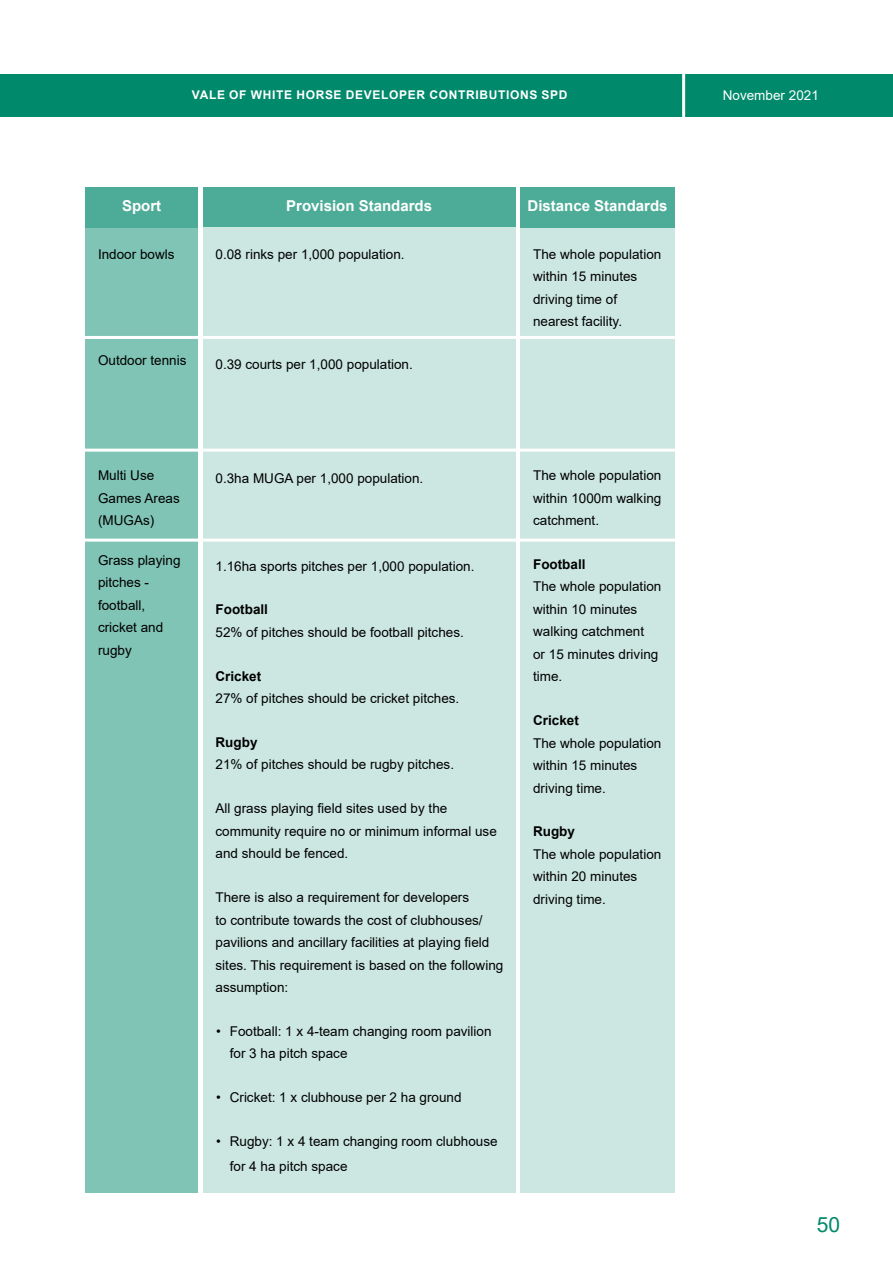
<style>
.page{position:relative;width:893px;height:1263px;background:#fff}
.page>*{position:absolute;margin:0;border:0;box-sizing:border-box;transform-origin:0 0}
.t1{font:21px "Arial";color:#00896b}
.t2{font:700 15px "Arial";color:#fff}
.t3{font:13.5px/22.5px "Arial";color:#000}
.t4{font:700 13.5px "Arial";color:#000}
.t5{font:13.5px "Arial";color:#fff}
.t6{font:700 12px "Arial";letter-spacing:.055em;color:#fff}
</style>
<div class="page">
<div style="left:0;top:75px;width:893px;height:42px;background:#00896b"></div>
<hr style="left:682px;top:64px;width:3px;height:53px;background:#fff">
<div style="left:85px;top:187px;width:113px;height:41px;background:#4dac97"></div>
<div style="left:85px;top:228px;width:113px;height:80px;background:#80c4b5"></div>
<div style="left:85px;top:263px;width:113px;height:81px;background:#80c4b5"></div>
<div style="left:85px;top:333px;width:113px;height:81px;background:#80c4b5"></div>
<div style="left:85px;top:401px;width:113px;height:81px;background:#80c4b5"></div>
<div style="left:85px;top:449px;width:113px;height:126px;background:#80c4b5"></div>
<div style="left:85px;top:533px;width:113px;height:171px;background:#80c4b5"></div>
<div style="left:85px;top:671px;width:113px;height:81px;background:#80c4b5"></div>
<div style="left:85px;top:719px;width:113px;height:81px;background:#80c4b5"></div>
<div style="left:85px;top:768px;width:113px;height:80px;background:#80c4b5"></div>
<div style="left:85px;top:816px;width:113px;height:80px;background:#80c4b5"></div>
<div style="left:85px;top:864px;width:113px;height:80px;background:#80c4b5"></div>
<div style="left:85px;top:912px;width:113px;height:80px;background:#80c4b5"></div>
<div style="left:85px;top:960px;width:113px;height:80px;background:#80c4b5"></div>
<div style="left:85px;top:1008px;width:113px;height:80px;background:#80c4b5"></div>
<div style="left:85px;top:1056px;width:113px;height:80px;background:#80c4b5"></div>
<div style="left:85px;top:1104px;width:113px;height:80px;background:#80c4b5"></div>
<div style="left:85px;top:1152px;width:113px;height:80px;background:#80c4b5"></div>
<div style="left:203px;top:187px;width:312px;height:41px;background:#4dac97"></div>
<div style="left:203px;top:228px;width:312px;height:76px;background:#cce7e1"></div>
<div style="left:203px;top:294px;width:312px;height:76px;background:#cce7e1"></div>
<div style="left:203px;top:338px;width:312px;height:76px;background:#cce7e1"></div>
<div style="left:203px;top:408px;width:312px;height:77px;background:#cce7e1"></div>
<div style="left:203px;top:452px;width:312px;height:76px;background:#cce7e1"></div>
<div style="left:203px;top:496px;width:312px;height:76px;background:#cce7e1"></div>
<div style="left:203px;top:539px;width:312px;height:77px;background:#cce7e1"></div>
<div style="left:203px;top:606px;width:312px;height:76px;background:#cce7e1"></div>
<div style="left:203px;top:672px;width:312px;height:76px;background:#cce7e1"></div>
<div style="left:203px;top:738px;width:312px;height:77px;background:#cce7e1"></div>
<div style="left:203px;top:782px;width:312px;height:121px;background:#cce7e1"></div>
<div style="left:203px;top:871px;width:312px;height:166px;background:#cce7e1"></div>
<div style="left:203px;top:1005px;width:312px;height:99px;background:#cce7e1"></div>
<div style="left:203px;top:1071px;width:312px;height:76px;background:#cce7e1"></div>
<div style="left:203px;top:1115px;width:312px;height:102px;background:#cce7e1"></div>
<div style="left:520px;top:187px;width:155px;height:41px;background:#4dac97"></div>
<div style="left:520px;top:228px;width:155px;height:144px;background:#cce7e1"></div>
<div style="left:520px;top:335px;width:155px;height:76px;background:#cce7e1"></div>
<div style="left:520px;top:374px;width:155px;height:77px;background:#cce7e1"></div>
<div style="left:520px;top:449px;width:155px;height:121px;background:#cce7e1"></div>
<div style="left:520px;top:560px;width:155px;height:167px;background:#cce7e1"></div>
<div style="left:520px;top:716px;width:155px;height:122px;background:#cce7e1"></div>
<div style="left:520px;top:828px;width:155px;height:121px;background:#cce7e1"></div>
<div style="left:520px;top:940px;width:155px;height:77px;background:#cce7e1"></div>
<div style="left:520px;top:1011px;width:155px;height:76px;background:#cce7e1"></div>
<div style="left:520px;top:1081px;width:155px;height:77px;background:#cce7e1"></div>
<div style="left:520px;top:1152px;width:155px;height:76px;background:#cce7e1"></div>
<hr style="left:74px;top:336px;width:627px;height:3px;background:#fff">
<hr style="left:74px;top:449px;width:627px;height:3px;background:#fff">
<hr style="left:62px;top:539px;width:627px;height:3px;background:#fff">
<div style="left:34px;top:1193px;width:681px;height:50px;background:#fff"></div>
<p class="t6" style="left:192px;top:86px;width:377px">VALE OF WHITE HORSE DEVELOPER CONTRIBUTIONS SPD</p>
<p class="t2" style="left:122px;top:195px;width:41px">Sport</p>
<p class="t3" style="left:98px;top:243px;width:78px">Indoor bowls</p>
<p class="t2" style="left:286px;top:195px;width:147px">Provision Standards</p>
<p class="t3" style="left:215px;top:243px;width:191px">0.08 rinks per 1,000 population.</p>
<p class="t2" style="left:527px;top:195px;width:142px">Distance Standards</p>
<p class="t3" style="left:533px;top:243px;width:130px">The whole population within 15 minutes driving time of nearest facility.</p>
<p class="t3" style="left:98px;top:348px;width:90px">Outdoor tennis</p>
<p class="t3" style="left:215px;top:353px;width:199px">0.39 courts per 1,000 population.</p>
<p class="t3" style="left:98px;top:464px;width:83px">Multi Use<br>Games Areas (MUGAs)</p>
<p class="t3" style="left:98px;top:549px;width:84px">Grass playing pitches - football, cricket and rugby</p>
<p class="t3" style="left:215px;top:467px;width:209px">0.3ha MUGA per 1,000 population.</p>
<p class="t3" style="left:215px;top:555px;width:260px">1.16ha sports pitches per 1,000 population.</p>
<p class="t4" style="left:215px;top:600px;width:54px">Football</p>
<p class="t3" style="left:215px;top:621px;width:250px">52% of pitches should be football pitches.</p>
<p class="t4" style="left:215px;top:666px;width:47px">Cricket</p>
<p class="t3" style="left:215px;top:687px;width:245px">27% of pitches should be cricket pitches.</p>
<p class="t4" style="left:215px;top:733px;width:43px">Rugby</p>
<p class="t3" style="left:215px;top:753px;width:240px">21% of pitches should be rugby pitches.</p>
<p class="t3" style="left:215px;top:797px;width:283px">All grass playing field sites used by the community require no or minimum informal use and should be fenced.</p>
<p class="t3" style="left:215px;top:886px;width:289px">There is also a requirement for developers<br>to contribute towards the cost of clubhouses/ pavilions and ancillary facilities at playing field sites. This requirement is based on the following assumption:</p>
<p class="t3" style="left:230px;top:1020px;width:263px;text-indent:-14px">• Football: 1 x 4-team changing room pavilion for 3 ha pitch space</p>
<p class="t3" style="left:216px;top:1086px;width:247px">• Cricket: 1 x clubhouse per 2 ha ground</p>
<p class="t3" style="left:230px;top:1128px;width:269px;line-height:25.5px;text-indent:-14px">• Rugby: 1 x 4 team changing room clubhouse for 4 ha pitch space</p>
<p class="t3" style="left:533px;top:464px;width:130px;text-align:justify">The whole population within 1000m walking catchment.</p>
<p class="t4" style="left:533px;top:555px;width:54px">Football</p>
<p class="t3" style="left:533px;top:575px;width:130px">The whole population within 10 minutes walking catchment<br>or 15 minutes driving time.</p>
<p class="t4" style="left:533px;top:711px;width:47px">Cricket</p>
<p class="t3" style="left:533px;top:732px;width:130px">The whole population within 15 minutes driving time.</p>
<p class="t4" style="left:533px;top:822px;width:43px">Rugby</p>
<p class="t3" style="left:533px;top:843px;width:130px">The whole population within 20 minutes driving time.</p>
<p class="t5" style="left:723px;top:86px;width:98px">November 2021</p>
<h1 class="t1" style="left:817px;top:1210px;width:25px">50</h1>
</div>
